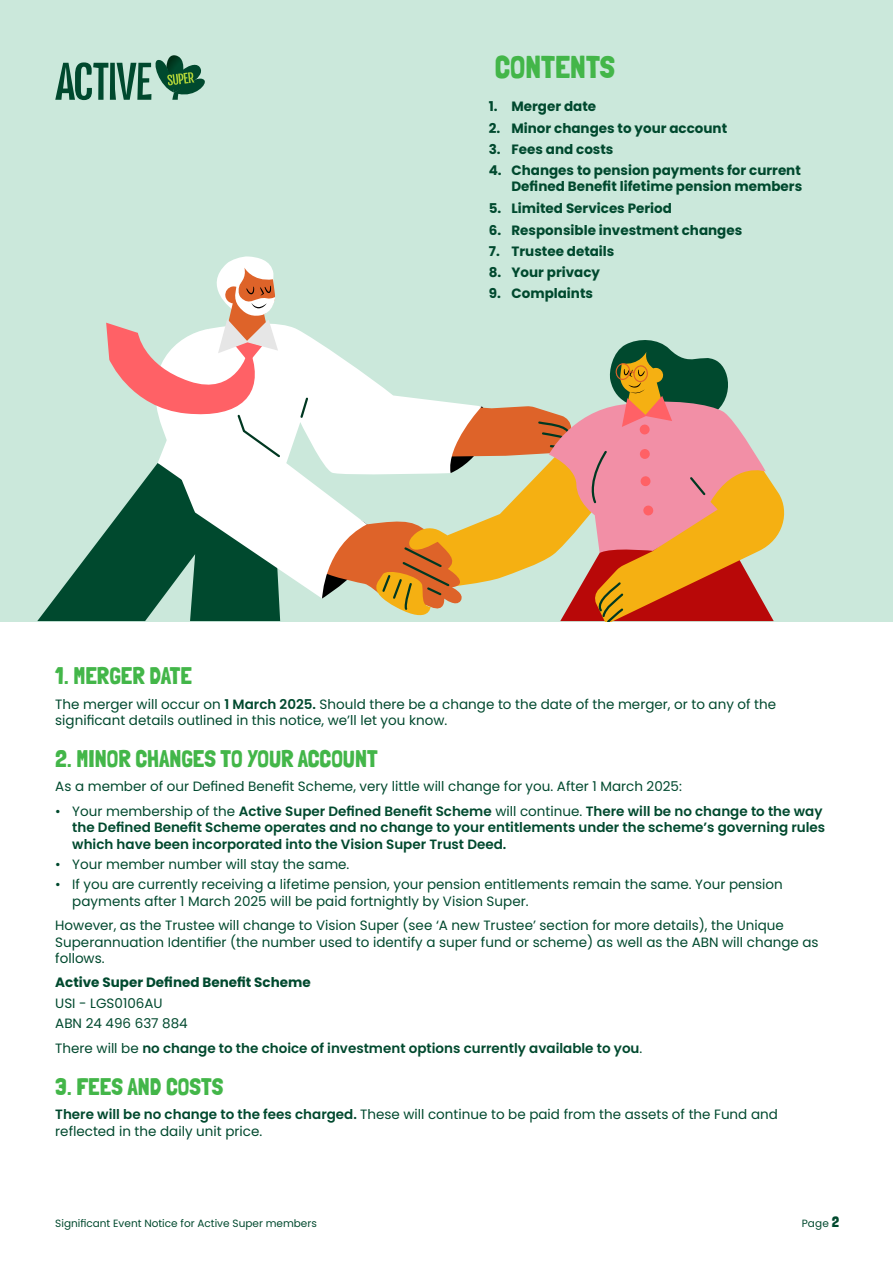
<style>
.page{position:relative;width:893px;height:1263px;background:#fff}
.page>*{position:absolute;margin:0;border:0;box-sizing:border-box;transform-origin:0 0}
.t1{font:31.5px "Londrina Solid";color:#43b649}
.t2{font:24px "Londrina Solid";color:#43b649}
.t3{font:13.5px/16.2px "Poppins";color:#00492e}
.t4{font:600 13.5px/16.2px "Poppins";color:#00492e}
.t5{font:700 13.5px/16.2px "Poppins";color:#00492e;text-align:right}
.t6{font:10.5px "Poppins";color:#00492e}
.s1{font-weight:600}
.s2{font-weight:400}
.s3{font-family:"Londrina Solid";font-size:15px}
</style>
<div class="page">
<div style="left:0;top:0;width:893px;height:621px;background:#cbe8db"></div>
<svg style="left:37px;top:256px;width:748px;height:365px"></svg>
<svg style="left:55px;top:55px;width:150px;height:45px"></svg>
<h1 class="t1" style="left:495px;top:48px;width:122px">CONTENTS</h1>
<p class="t5" style="left:489px;top:99px;width:109px">1. Merger date</p>
<p class="t5" style="left:489px;top:120px;width:240px">2. Minor changes to your account</p>
<p class="t5" style="left:489px;top:141px;width:126px">3. Fees and costs</p>
<p class="t5" style="left:489px;top:162px;width:315px">4. Changes to pension payments for current<br>Defined Benefit lifetime pension members</p>
<p class="t5" style="left:489px;top:201px;width:185px">5. Limited Services Period</p>
<p class="t5" style="left:489px;top:222px;width:255px">6. Responsible investment changes</p>
<p class="t5" style="left:489px;top:243px;width:127px">7. Trustee details</p>
<p class="t5" style="left:489px;top:264px;width:113px">8. Your privacy</p>
<p class="t5" style="left:489px;top:286px;width:106px">9. Complaints</p>
<h2 class="t2" style="left:55px;top:662px;width:138px">1. MERGER DATE</h2>
<p class="t3" style="left:55px;top:696px;width:722px">The merger will occur on <span class="s1">1 March 2025.</span> Should there be a change to the date of the merger, or to any of the significant details outlined in this notice, we’ll let you know.</p>
<h2 class="t2" style="left:55px;top:744px;width:324px">2. MINOR CHANGES TO YOUR ACCOUNT</h2>
<p class="t3" style="left:55px;top:779px;width:628px">As a member of our Defined Benefit Scheme, very little will change for you. After 1 March 2025:</p>
<p class="t4" style="left:72px;top:803px;width:754px;text-indent:-17px"><span class="s2">• Your membership of the</span> Active Super Defined Benefit Scheme <span class="s2">will continue.</span> There will be no change to the way the Defined Benefit Scheme operates and no change to your entitlements under the scheme’s governing rules which have been incorporated into the Vision Super Trust Deed.</p>
<p class="t3" style="left:55px;top:856px;width:296px">• Your member number will stay the same.</p>
<p class="t3" style="left:72px;top:877px;width:712px;text-indent:-17px">• If you are currently receiving a lifetime pension, your pension entitlements remain the same. Your pension payments after 1 March 2025 will be paid fortnightly by Vision Super.</p>
<p class="t3" style="left:55px;top:918px;width:765px">However, as the Trustee will change to Vision Super (see ‘A new Trustee’ section for more details), the Unique<br>Superannuation Identifier (the number used to identify a super fund or scheme) as well as the ABN will change as follows.</p>
<p class="t5" style="left:55px;top:975px;width:257px">Active Super Defined Benefit Scheme</p>
<p class="t3" style="left:55px;top:993px;width:134px;line-height:20.4px">USI - LGS0106AU<br>ABN 24 496 637 884</p>
<p class="t4" style="left:55px;top:1040px;width:589px"><span class="s2">There will be</span> no change to the choice of investment options currently available to you<span class="s2">.</span></p>
<h2 class="t2" style="left:55px;top:1072px;width:170px">3. FEES AND COSTS</h2>
<p class="t3" style="left:55px;top:1106px;width:724px"><span class="s1">There will be no change to the fees charged.</span> These will continue to be paid from the assets of the Fund and reflected in the daily unit price.</p>
<p class="t6" style="left:55px;top:1217px;width:263px">Significant Event Notice for Active Super members</p>
<p class="t6" style="left:802px;top:1217px;width:39px">Page <span class="s3">2</span></p>
</div>
